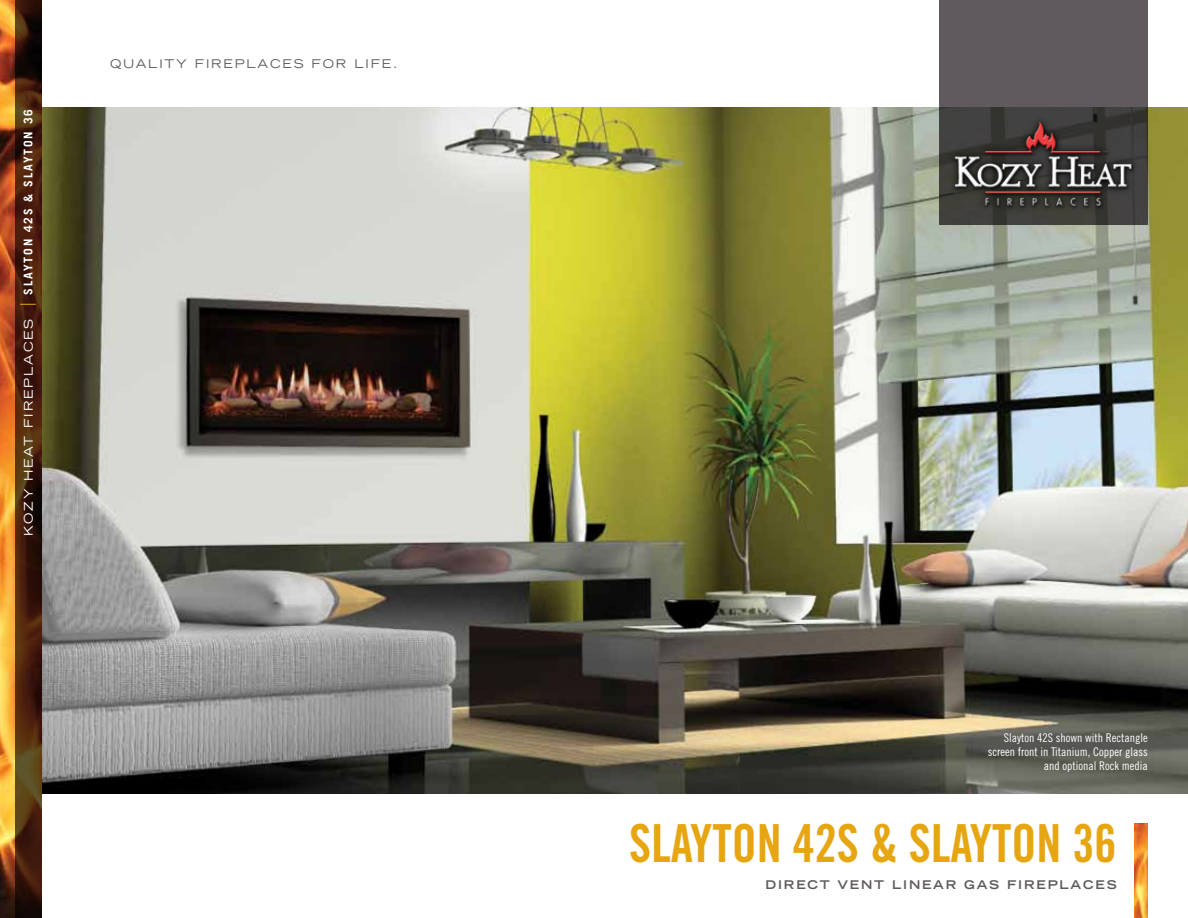
<style>
.page{position:relative;width:1188px;height:918px;background:#fff}
.page>*{position:absolute;margin:0;border:0;box-sizing:border-box;transform-origin:0 0}
.t1{font:52.5px "Trade Gothic Bold Cond Twenty";color:#e6a612;scale:.95 1}
.t2{font:12px/14.4px "Trade Gothic Cond Eighteen";color:#fff;text-align:right}
.t3{font:700 expanded 12px "Trade Gothic LH";letter-spacing:.15em;color:#5f5a5e}
.t4{font:expanded 12px "Trade Gothic LH";letter-spacing:.15em;color:#5f5a5e}
.t5{font:700 12px "Trade Gothic";letter-spacing:.15em;color:#fff}
.t6{font:expanded 12px "Trade Gothic LH";letter-spacing:.15em;color:#fff}
</style>
<div class="page">
<img style="left:41px;top:108px;width:1147px;height:686px">
<img style="left:0;top:0;width:15px;height:918px">
<svg style="left:15px;top:0;width:26px;height:918px;background:#42200d"></svg>
<div style="left:940px;top:0;width:208px;height:225px;background:#5f5a5e"></div>
<img style="left:942px;top:112px;width:204px;height:111px">
<img style="left:1134px;top:824px;width:14px;height:94px">
<svg style="left:20px;top:304px;width:16px;height:1px"></svg>
<p class="t5" style="left:21px;top:295px;width:187px;rotate:-90deg">Slayton 42S &amp; Slayton 36</p>
<p class="t6" style="left:21px;top:536px;width:218px;rotate:-90deg">KOZY HEAT FIREPLACES</p>
<p class="t4" style="left:110px;top:56px;width:289px">QUALITY FIREPLACES FOR LIFE.</p>
<p class="t2" style="left:988px;top:730px;width:161px">Slayton 42S shown with Rectangle screen front in Titanium, Copper glass and optional Rock media</p>
<h1 class="t1" style="left:629px;top:812px;width:515px">SLAYTON 42S &amp; SLAYTON 36</h1>
<p class="t3" style="left:766px;top:877px;width:353px">DIRECT VENT LINEAR GAS FIREPLACES</p>
</div>
